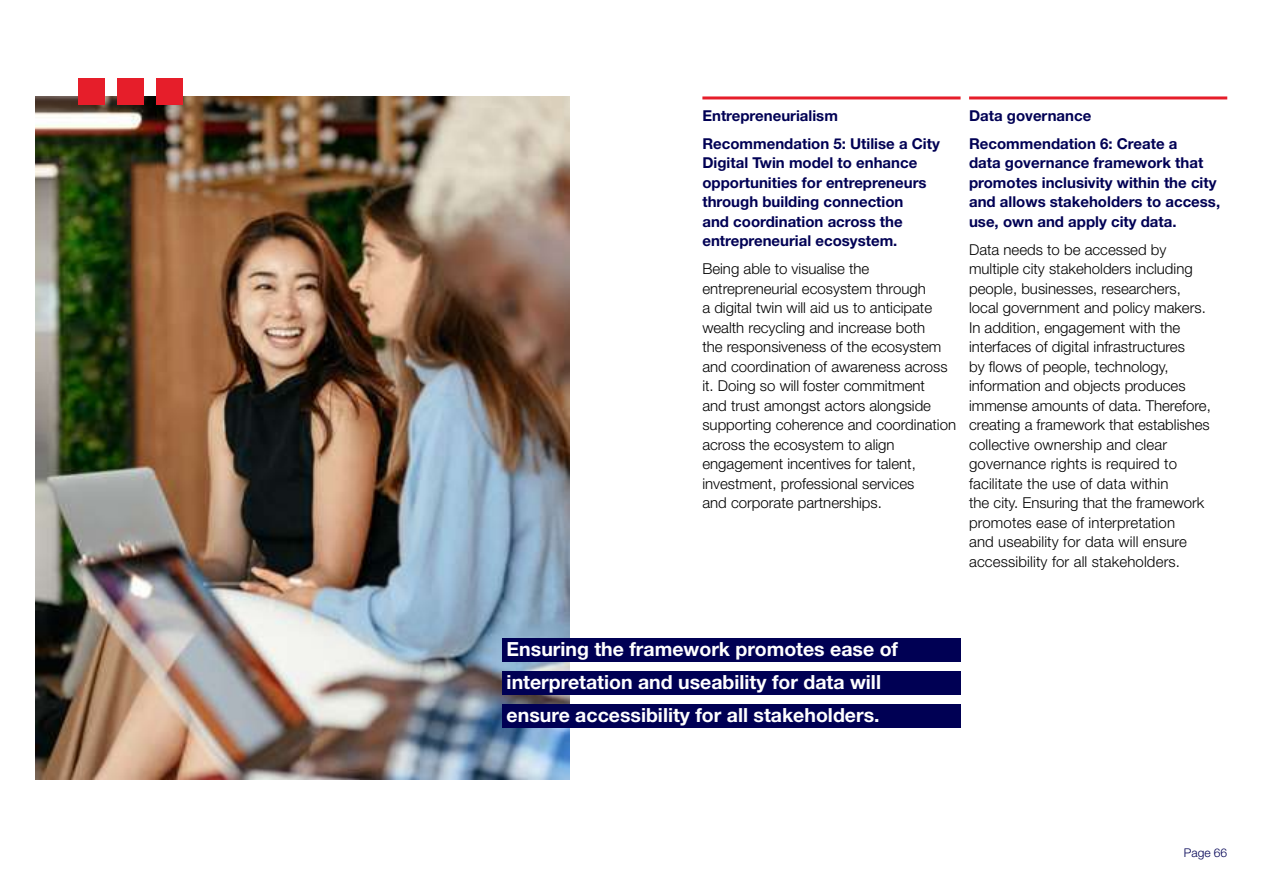
<style>
.page{position:relative;width:1263px;height:893px;background:#fff}
.page>*{position:absolute;margin:0;border:0;box-sizing:border-box;transform-origin:0 0}
.t1{font:700 19.5px/32.5px "Helvetica Neue LT Std";color:#fff}
.t2{font:300 15px/19.5px "Helvetica Neue LT Std";color:#000}
.t3{font:700 15px/19.5px "Helvetica Neue LT Std";color:#000054}
.t4{font:300 12px "Helvetica Neue LT Std";color:#000054}
</style>
<div class="page">
<hr style="left:702px;top:96px;width:258px;height:3px;background:#e61e2a">
<hr style="left:969px;top:96px;width:258px;height:3px;background:#e61e2a">
<img style="left:36px;top:96px;width:533px;height:683px">
<div style="left:157px;top:79px;width:26px;height:26px;background:#e61e2a"></div>
<div style="left:118px;top:79px;width:26px;height:26px;background:#e61e2a"></div>
<div style="left:78px;top:79px;width:27px;height:26px;background:#e61e2a"></div>
<div style="left:502px;top:671px;width:458px;height:24px;background:#000054"></div>
<div style="left:502px;top:704px;width:458px;height:23px;background:#000054"></div>
<div style="left:502px;top:638px;width:458px;height:24px;background:#000054"></div>
<p class="t3" style="left:702px;top:101px;width:239px;line-height:28px">Entrepreneurialism<br>Recommendation 5: Utilise a City</p>
<p class="t3" style="left:702px;top:153px;width:226px">Digital Twin model to enhance opportunities for entrepreneurs through building connection and coordination across the entrepreneurial ecosystem.</p>
<p class="t2" style="left:702px;top:259px;width:255px">Being able to visualise the entrepreneurial ecosystem through<br>a digital twin will aid us to anticipate wealth recycling and increase both<br>the responsiveness of the ecosystem and coordination of awareness across it. Doing so will foster commitment<br>and trust amongst actors alongside supporting coherence and coordination across the ecosystem to align engagement incentives for talent, investment, professional services<br>and corporate partnerships.</p>
<p class="t3" style="left:969px;top:101px;width:210px;line-height:28px">Data governance<br>Recommendation 6: Create a</p>
<p class="t3" style="left:969px;top:153px;width:253px">data governance framework that promotes inclusivity within the city and allows stakeholders to access, use, own and apply city data.</p>
<p class="t2" style="left:969px;top:239px;width:243px">Data needs to be accessed by multiple city stakeholders including people, businesses, researchers, local government and policy makers.<br>In addition, engagement with the interfaces of digital infrastructures<br>by flows of people, technology, information and objects produces immense amounts of data. Therefore, creating a framework that establishes collective ownership and clear governance rights is required to facilitate the use of data within<br>the city. Ensuring that the framework promotes ease of interpretation<br>and useability for data will ensure accessibility for all stakeholders.</p>
<h1 class="t1" style="left:507px;top:633px;width:393px">Ensuring the framework promotes ease of</h1>
<h1 class="t1" style="left:507px;top:666px;width:376px">interpretation and useability for data will ensure accessibility for all stakeholders.</h1>
<p class="t4" style="left:1184px;top:846px;width:45px">Page 66</p>
</div>
